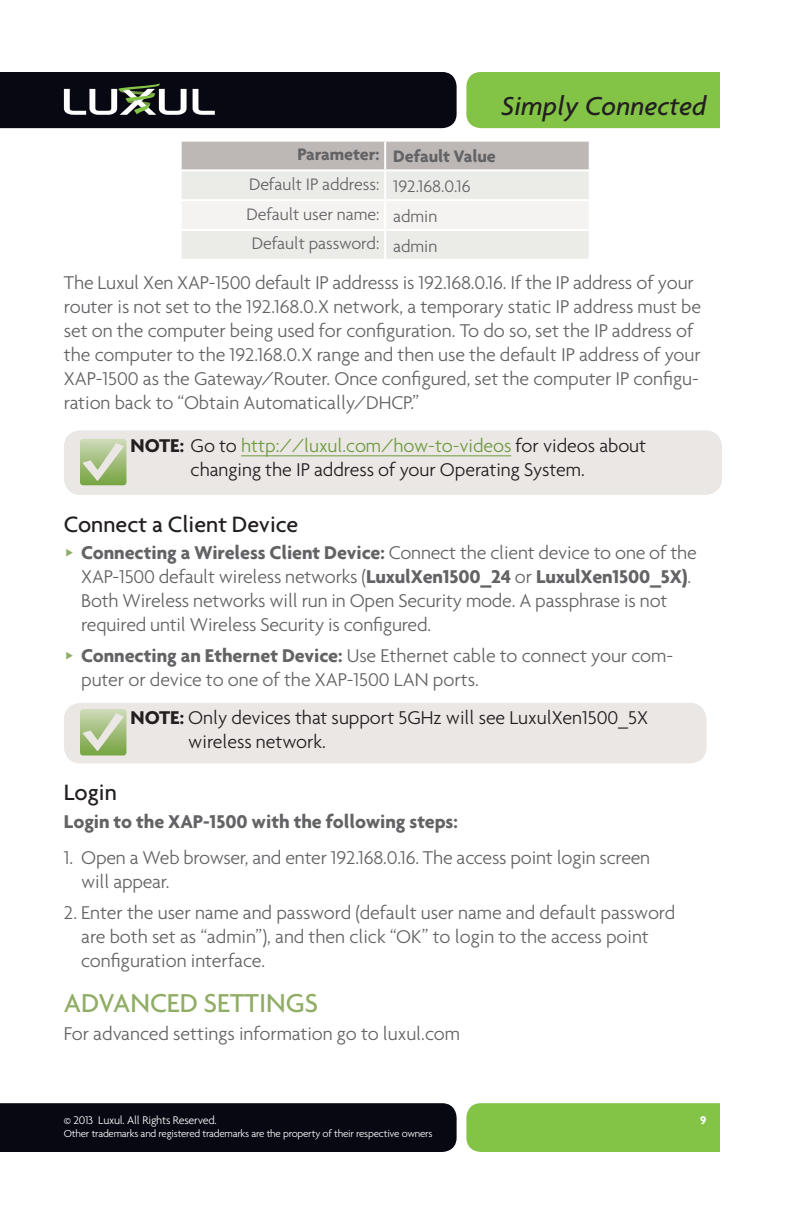
<style>
.page{position:relative;width:792px;height:1224px;background:#fff}
.page>*{position:absolute;margin:0;border:0;box-sizing:border-box;transform-origin:0 0}
.t1{font:500 28px "Agenda";color:#90ad65}
.t2{font:italic 500 28px "Agenda";color:#231f20}
.t3{font:500 24px "Agenda";color:#231f20}
.t4{font:300 20px/24px "Agenda";letter-spacing:-.005em;color:#636366}
.t5{font:300 20px/24px "Agenda";letter-spacing:-.005em;color:#231f20;text-align:center}
.t6{font:700 20px "Agenda";letter-spacing:-.005em;color:#636366}
.t7{font:300 18px "Agenda";letter-spacing:-.005em;color:#636366}
.t8{font:700 18px "Agenda";letter-spacing:-.005em;color:#636366}
.t9{font:300 12px "Agenda";letter-spacing:-.02em;color:#fff}
.t10{font:700 12px "Agenda";color:#fff}
.t11{font:300 11px "Agenda";letter-spacing:-.02em;color:#fff}
.s1{font-weight:700}
.s2{color:#6f9a3f}
</style>
<div class="page">
<div style="left:0;top:1103px;width:457px;height:49px;background:#080813"></div>
<div style="left:466px;top:1103px;width:254px;height:49px;background:#83c447"></div>
<div style="left:466px;top:72px;width:254px;height:56px;background:#83c447"></div>
<svg style="left:0;top:72px;width:457px;height:56px;background:#181821"></svg>
<svg style="left:182px;top:142px;width:407px;height:117px"></svg>
<hr style="left:384px;top:142px;width:2px;height:27px;background:#fff">
<hr style="left:384px;top:171px;width:2px;height:28px;background:#fff">
<hr style="left:180px;top:199px;width:205px;height:2px;background:#fff">
<hr style="left:385px;top:199px;width:206px;height:2px;background:#fff">
<hr style="left:384px;top:201px;width:2px;height:28px;background:#fff">
<hr style="left:180px;top:229px;width:205px;height:2px;background:#fff">
<hr style="left:385px;top:229px;width:206px;height:2px;background:#fff">
<hr style="left:384px;top:231px;width:2px;height:28px;background:#fff">
<hr style="left:180px;top:169px;width:205px;height:2px;background:#fff">
<hr style="left:385px;top:169px;width:206px;height:2px;background:#fff">
<div style="left:64px;top:430px;width:658px;height:65px;background:#eae7e4;border-radius:17px"></div>
<svg style="left:80px;top:439px;width:46px;height:46px"></svg>
<hr style="left:241px;top:455px;width:270px;height:1px;background:#6f9a3f">
<div style="left:64px;top:703px;width:642px;height:60px;background:#eae7e4;border-radius:17px"></div>
<svg style="left:80px;top:709px;width:46px;height:46px"></svg>
<h1 class="t2" style="left:501px;top:89px;width:207px">Simply Connected</h1>
<p class="t8" style="left:297px;top:146px;width:200px">Parameter: Default Value</p>
<p class="t7" style="left:249px;top:174px;width:223px">Default IP address: 192.168.0.16</p>
<p class="t7" style="left:246px;top:203px;width:192px">Default user name: admin</p>
<p class="t7" style="left:252px;top:233px;width:187px">Default password: admin</p>
<p class="t4" style="left:64px;top:271px;width:639px">The Luxul Xen XAP-1500 default IP addresss is 192.168.0.16. If the IP address of your router is not set to the 192.168.0.X network, a temporary static IP address must be set on the computer being used for configuration. To do so, set the IP address of the computer to the 192.168.0.X range and then use the default IP address of your XAP-1500 as the Gateway/Router. Once configured, set the computer IP configu&shy;ration back to “Obtain Automatically/DHCP.”</p>
<p class="t5" style="left:131px;top:433px;width:517px"><span class="s1">NOTE:</span> Go to <span class="s2">http://luxul.com/how-to-videos</span> for videos about changing the IP address of your Operating System.</p>
<p class="t3" style="left:64px;top:509px;width:236px">Connect a Client Device</p>
<p class="t4" style="left:81px;top:540px;width:617px"><span class="s1">Connecting a Wireless Client Device:</span> Connect the client device to one of the XAP-1500 default wireless networks (<span class="s1">LuxulXen1500_24</span> or <span class="s1">LuxulXen1500_5X)</span>.<br>Both Wireless networks will run in Open Security mode. A passphrase is not required until Wireless Security is configured.</p>
<p class="t4" style="left:81px;top:644px;width:593px"><span class="s1">Connecting an Ethernet Device:</span> Use Ethernet cable to connect your com&shy;puter or device to one of the XAP-1500 LAN ports.</p>
<p class="t5" style="left:188px;top:706px;width:461px;text-align:left;text-indent:-58px"><span class="s1">NOTE:</span> Only devices that support 5GHz will see LuxulXen1500_5X wireless network.</p>
<p class="t3" style="left:64px;top:778px;width:54px">Login</p>
<p class="t6" style="left:64px;top:809px;width:395px">Login to the XAP-1500 with the following steps:</p>
<p class="t4" style="left:81px;top:845px;width:571px;text-indent:-17px">1. Open a Web browser, and enter 192.168.0.16. The access point login screen will appear.</p>
<p class="t4" style="left:81px;top:901px;width:596px;text-indent:-17px">2. Enter the user name and password (default user name and default password are both set as “admin”), and then click “OK” to login to the access point configuration interface.</p>
<h1 class="t1" style="left:64px;top:986px;width:256px">ADVANCED SETTINGS</h1>
<p class="t4" style="left:64px;top:1021px;width:398px">For advanced settings information go to luxul.com</p>
<p class="t9" style="left:64px;top:1113px;width:154px">© 2013 Luxul. All Rights Reserved.</p>
<p class="t11" style="left:64px;top:1127px;width:370px">Other trademarks and registered trademarks are the property of their respective owners</p>
<p class="t10" style="left:700px;top:1113px;width:8px">9</p>
</div>
